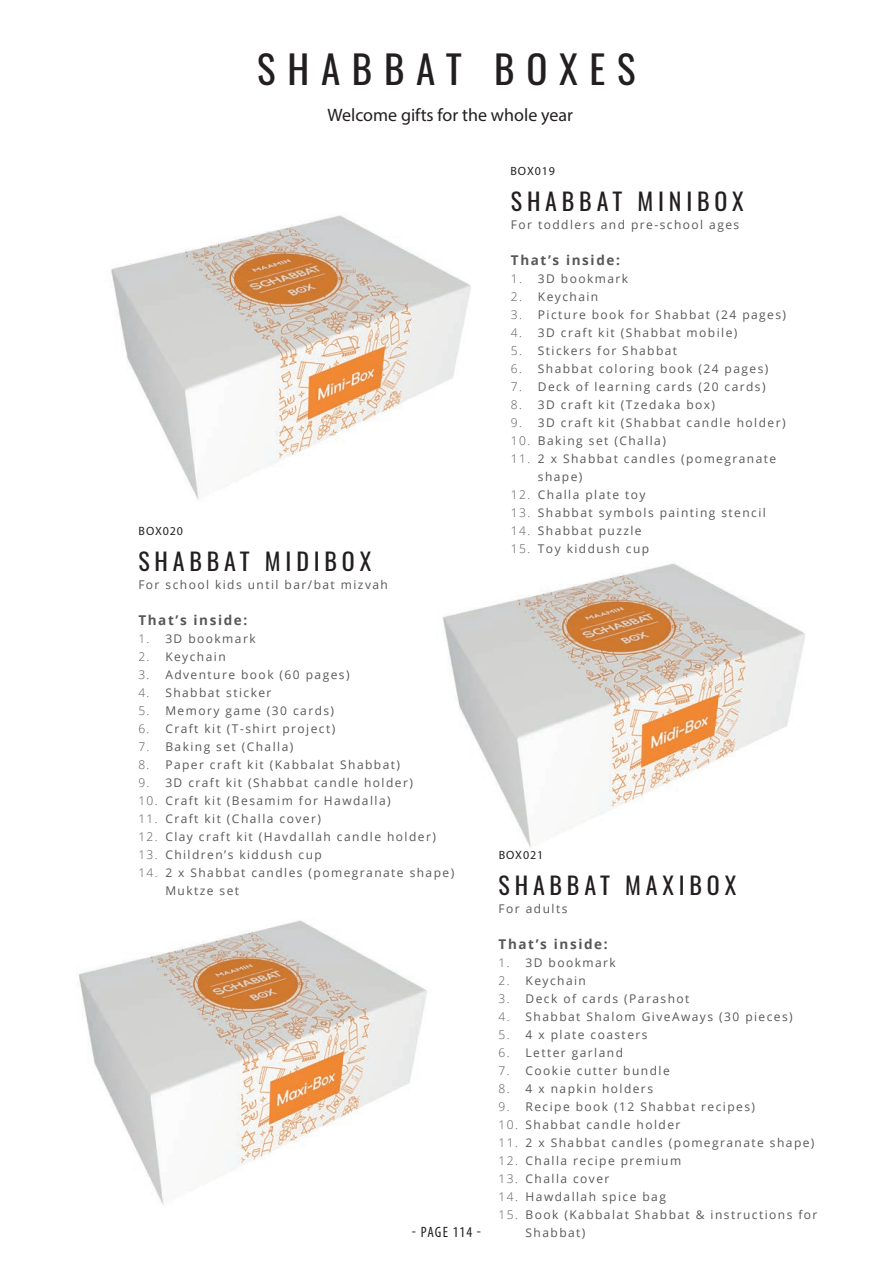
<style>
.page{position:relative;width:893px;height:1263px;background:#fff}
.page>*{position:absolute;margin:0;border:0;box-sizing:border-box;transform-origin:0 0}
.t1{font:39px "Oswald";letter-spacing:.3em;color:#231f20}
.t2{font:24px "Oswald";letter-spacing:.2em;color:#231f20}
.t3{font:18px "Myriad Pro";color:#231f20}
.t4{font:condensed 15px "Myriad Pro";letter-spacing:.07em;color:#231f20}
.t5{font:700 13.5px "Open Sans";letter-spacing:.12em;color:#57585a}
.t6{font:12px/18px "Open Sans";letter-spacing:.12em;color:#57585a}
.t7{font:12px "Myriad Pro";letter-spacing:.07em;color:#231f20}
.s1{font-weight:300}
</style>
<div class="page">
<img style="left:110px;top:215px;width:361px;height:285px">
<img style="left:436px;top:480px;width:369px;height:368px">
<img style="left:78px;top:837px;width:365px;height:368px">
<h1 class="t1" style="left:257px;top:34px;width:380px">SHABBAT BOXES</h1>
<h3 class="t3" style="left:327px;top:104px;width:247px">Welcome gifts for the whole year</h3>
<p class="t7" style="left:510px;top:164px;width:46px">BOX019</p>
<p class="t7" style="left:138px;top:524px;width:46px">BOX020</p>
<h2 class="t2" style="left:138px;top:540px;width:234px">SHABBAT MIDIBOX</h2>
<p class="t6" style="left:138px;top:575px;width:251px">For school kids until bar/bat mizvah</p>
<p class="t5" style="left:138px;top:611px;width:111px">That’s inside:</p>
<p class="t6" style="left:138px;top:629px;width:119px"><span class="s1">1.</span> 3D bookmark</p>
<p class="t6" style="left:138px;top:647px;width:89px"><span class="s1">2.</span> Keychain</p>
<p class="t6" style="left:138px;top:665px;width:213px"><span class="s1">3.</span> Adventure book (60 pages)</p>
<p class="t6" style="left:138px;top:683px;width:135px"><span class="s1">4.</span> Shabbat sticker</p>
<p class="t6" style="left:138px;top:701px;width:197px"><span class="s1">5.</span> Memory game (30 cards)</p>
<p class="t6" style="left:138px;top:719px;width:198px"><span class="s1">6.</span> Craft kit (T-shirt project)</p>
<p class="t6" style="left:138px;top:737px;width:157px"><span class="s1">7.</span> Baking set (Challa)</p>
<p class="t6" style="left:138px;top:755px;width:263px"><span class="s1">8.</span> Paper craft kit (Kabbalat Shabbat)</p>
<p class="t6" style="left:138px;top:773px;width:276px"><span class="s1">9.</span> 3D craft kit (Shabbat candle holder)</p>
<p class="t6" style="left:138px;top:791px;width:254px"><span class="s1">10.</span> Craft kit (Besamim for Hawdalla)</p>
<p class="t6" style="left:138px;top:809px;width:184px"><span class="s1">11.</span> Craft kit (Challa cover)</p>
<p class="t6" style="left:138px;top:827px;width:299px"><span class="s1">12.</span> Clay craft kit (Havdallah candle holder)</p>
<p class="t6" style="left:138px;top:845px;width:185px"><span class="s1">13.</span> Children’s kiddush cup</p>
<p class="t6" style="left:165px;top:863px;width:290px;text-indent:-27px"><span class="s1">14.</span> 2 x Shabbat candles (pomegranate shape)<br>Muktze set</p>
<p class="t4" style="left:412px;top:1223px;width:71px">- PAGE 114 -</p>
<h2 class="t2" style="left:511px;top:180px;width:234px">SHABBAT MINIBOX</h2>
<p class="t6" style="left:511px;top:215px;width:230px">For toddlers and pre-school ages</p>
<p class="t5" style="left:511px;top:251px;width:111px">That’s inside:</p>
<p class="t6" style="left:511px;top:269px;width:119px"><span class="s1">1.</span> 3D bookmark</p>
<p class="t6" style="left:511px;top:287px;width:89px"><span class="s1">2.</span> Keychain</p>
<p class="t6" style="left:511px;top:305px;width:277px"><span class="s1">3.</span> Picture book for Shabbat (24 pages)</p>
<p class="t6" style="left:511px;top:323px;width:228px"><span class="s1">4.</span> 3D craft kit (Shabbat mobile)</p>
<p class="t6" style="left:511px;top:341px;width:168px"><span class="s1">5.</span> Stickers for Shabbat</p>
<p class="t6" style="left:511px;top:359px;width:259px"><span class="s1">6.</span> Shabbat coloring book (24 pages)</p>
<p class="t6" style="left:511px;top:377px;width:256px"><span class="s1">7.</span> Deck of learning cards (20 cards)</p>
<p class="t6" style="left:511px;top:395px;width:206px"><span class="s1">8.</span> 3D craft kit (Tzedaka box)</p>
<p class="t6" style="left:511px;top:413px;width:276px"><span class="s1">9.</span> 3D craft kit (Shabbat candle holder)</p>
<p class="t6" style="left:511px;top:431px;width:157px"><span class="s1">10.</span> Baking set (Challa)</p>
<p class="t6" style="left:538px;top:449px;width:240px;text-indent:-27px"><span class="s1">11.</span> 2 x Shabbat candles (pomegranate shape)</p>
<p class="t6" style="left:511px;top:485px;width:136px"><span class="s1">12.</span> Challa plate toy</p>
<p class="t6" style="left:511px;top:503px;width:257px"><span class="s1">13.</span> Shabbat symbols painting stencil</p>
<p class="t6" style="left:511px;top:521px;width:132px"><span class="s1">14.</span> Shabbat puzzle</p>
<p class="t6" style="left:511px;top:539px;width:140px"><span class="s1">15.</span> Toy kiddush cup</p>
<p class="t7" style="left:499px;top:848px;width:46px">BOX021</p>
<h2 class="t2" style="left:499px;top:864px;width:239px">SHABBAT MAXIBOX</h2>
<p class="t6" style="left:499px;top:899px;width:70px">For adults</p>
<p class="t5" style="left:499px;top:935px;width:111px">That’s inside:</p>
<p class="t6" style="left:499px;top:953px;width:119px"><span class="s1">1.</span> 3D bookmark</p>
<p class="t6" style="left:499px;top:971px;width:89px"><span class="s1">2.</span> Keychain</p>
<p class="t6" style="left:499px;top:989px;width:192px"><span class="s1">3.</span> Deck of cards (Parashot</p>
<p class="t6" style="left:499px;top:1007px;width:296px"><span class="s1">4.</span> Shabbat Shalom GiveAways (30 pieces)</p>
<p class="t6" style="left:499px;top:1025px;width:150px"><span class="s1">5.</span> 4 x plate coasters</p>
<p class="t6" style="left:499px;top:1043px;width:126px"><span class="s1">6.</span> Letter garland</p>
<p class="t6" style="left:499px;top:1061px;width:173px"><span class="s1">7.</span> Cookie cutter bundle</p>
<p class="t6" style="left:499px;top:1079px;width:156px"><span class="s1">8.</span> 4 x napkin holders</p>
<p class="t6" style="left:499px;top:1097px;width:258px"><span class="s1">9.</span> Recipe book (12 Shabbat recipes)</p>
<p class="t6" style="left:499px;top:1115px;width:183px"><span class="s1">10.</span> Shabbat candle holder</p>
<p class="t6" style="left:499px;top:1133px;width:317px"><span class="s1">11.</span> 2 x Shabbat candles (pomegranate shape)</p>
<p class="t6" style="left:499px;top:1151px;width:184px"><span class="s1">12.</span> Challa recipe premium</p>
<p class="t6" style="left:499px;top:1169px;width:112px"><span class="s1">13.</span> Challa cover</p>
<p class="t6" style="left:499px;top:1187px;width:169px"><span class="s1">14.</span> Hawdallah spice bag</p>
<p class="t6" style="left:526px;top:1205px;width:293px;text-indent:-27px"><span class="s1">15.</span> Book (Kabbalat Shabbat &amp; instructions for<br>Shabbat)</p>
</div>
